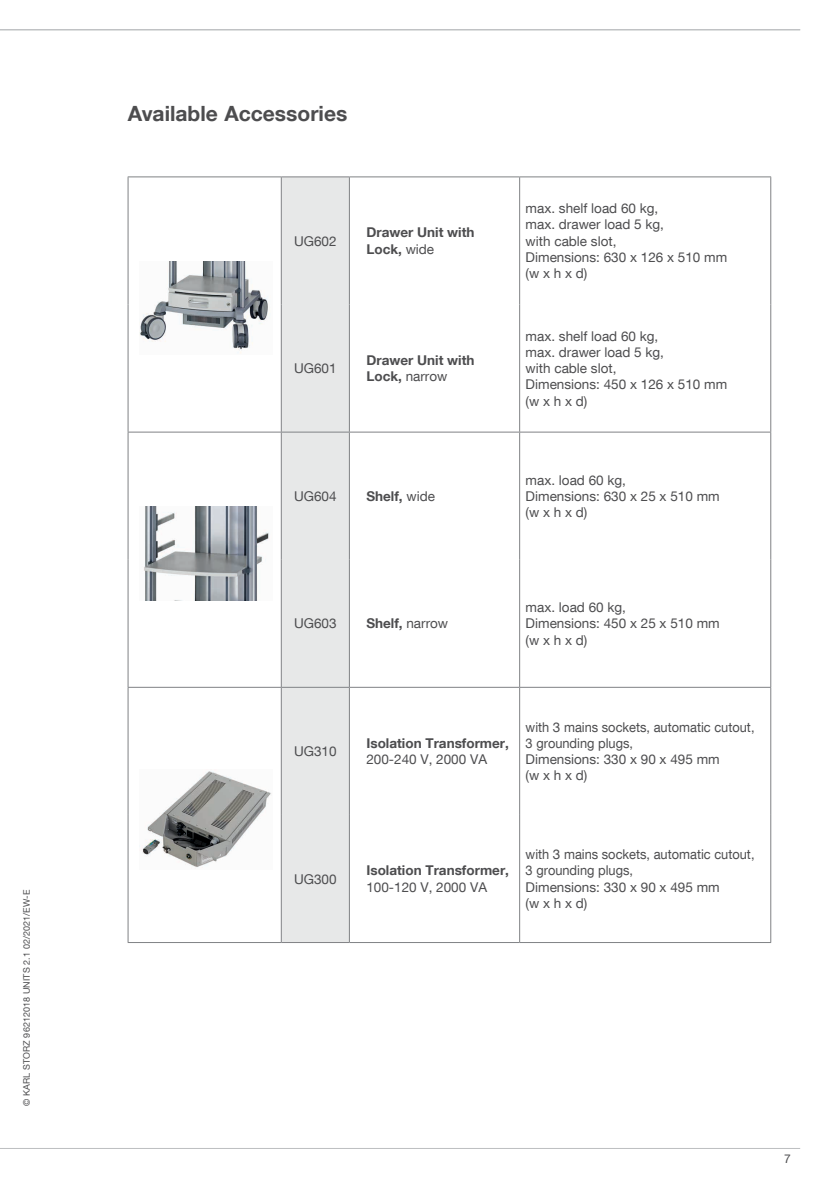
<style>
.page{position:relative;width:830px;height:1191px;background:#fff}
.page>*{position:absolute;margin:0;border:0;box-sizing:border-box;transform-origin:0 0}
.t1{font:700 21px "KS Helvetica Neue";color:#4d4d4f}
.t2{font:13.5px/16.2px "KS Helvetica Neue";color:#4d4d4f}
.t3{font:13.5px/16.2px "KS Helvetica Neue";color:#4d4d4f;scale:.95 1}
.t4{font:700 13.5px/16.2px "KS Helvetica Neue";color:#4d4d4f}
.t5{font:12px "KS Helvetica Neue";color:#4d4d4f}
.t6{font:9px "KS Helvetica Neue";letter-spacing:.01em;color:#4d4d4f}
.s1{font-weight:400}
</style>
<div class="page">
<hr style="left:0;top:1148px;width:799px;height:1px;background:#bcbec0">
<hr style="left:0;top:29px;width:799px;height:1px;background:#bcbec0">
<div style="left:282px;top:177px;width:67px;height:765px;background:#e7e8e8"></div>
<hr style="left:281px;top:177px;width:1px;height:127px;background:#808285">
<hr style="left:349px;top:177px;width:1px;height:127px;background:#808285">
<hr style="left:519px;top:177px;width:1px;height:127px;background:#808285">
<hr style="left:281px;top:304px;width:1px;height:128px;background:#808285">
<hr style="left:349px;top:304px;width:1px;height:128px;background:#808285">
<hr style="left:519px;top:304px;width:1px;height:128px;background:#808285">
<hr style="left:128px;top:432px;width:1px;height:128px;background:#808285">
<hr style="left:281px;top:432px;width:1px;height:128px;background:#808285">
<hr style="left:349px;top:432px;width:1px;height:128px;background:#808285">
<hr style="left:519px;top:432px;width:1px;height:128px;background:#808285">
<hr style="left:770px;top:432px;width:1px;height:128px;background:#808285">
<hr style="left:128px;top:560px;width:1px;height:127px;background:#808285">
<hr style="left:281px;top:560px;width:1px;height:127px;background:#808285">
<hr style="left:349px;top:560px;width:1px;height:127px;background:#808285">
<hr style="left:519px;top:560px;width:1px;height:127px;background:#808285">
<hr style="left:770px;top:560px;width:1px;height:127px;background:#808285">
<hr style="left:128px;top:687px;width:153px;height:1px;background:#808285">
<hr style="left:128px;top:687px;width:1px;height:128px;background:#808285">
<hr style="left:281px;top:687px;width:68px;height:1px;background:#808285">
<hr style="left:281px;top:687px;width:1px;height:128px;background:#808285">
<hr style="left:349px;top:687px;width:170px;height:1px;background:#808285">
<hr style="left:349px;top:687px;width:1px;height:128px;background:#808285">
<hr style="left:519px;top:687px;width:251px;height:1px;background:#808285">
<hr style="left:519px;top:687px;width:1px;height:128px;background:#808285">
<hr style="left:770px;top:687px;width:1px;height:128px;background:#808285">
<hr style="left:128px;top:815px;width:1px;height:127px;background:#808285">
<hr style="left:281px;top:815px;width:1px;height:127px;background:#808285">
<hr style="left:349px;top:815px;width:1px;height:127px;background:#808285">
<hr style="left:519px;top:815px;width:1px;height:127px;background:#808285">
<hr style="left:770px;top:815px;width:1px;height:127px;background:#808285">
<hr style="left:128px;top:942px;width:153px;height:1px;background:#808285">
<hr style="left:281px;top:942px;width:68px;height:1px;background:#808285">
<hr style="left:349px;top:942px;width:170px;height:1px;background:#808285">
<hr style="left:519px;top:942px;width:251px;height:1px;background:#808285">
<hr style="left:128px;top:177px;width:1px;height:127px;background:#808285">
<hr style="left:770px;top:177px;width:1px;height:127px;background:#808285">
<hr style="left:128px;top:304px;width:1px;height:128px;background:#808285">
<hr style="left:770px;top:304px;width:1px;height:128px;background:#808285">
<hr style="left:128px;top:432px;width:153px;height:1px;background:#808285">
<hr style="left:281px;top:432px;width:68px;height:1px;background:#808285">
<hr style="left:349px;top:432px;width:170px;height:1px;background:#808285">
<hr style="left:519px;top:432px;width:251px;height:1px;background:#808285">
<hr style="left:128px;top:176px;width:153px;height:1px;background:#808285">
<hr style="left:281px;top:176px;width:68px;height:1px;background:#808285">
<hr style="left:349px;top:176px;width:170px;height:1px;background:#808285">
<hr style="left:519px;top:176px;width:251px;height:1px;background:#808285">
<img style="left:139px;top:261px;width:131px;height:93px">
<img style="left:144px;top:507px;width:125px;height:93px">
<img style="left:142px;top:771px;width:130px;height:97px">
<p class="t6" style="left:21px;top:1106px;width:218px;rotate:-90deg">© KARL STORZ 96212018 UNITS 2.1 02/2021/EW-E</p>
<h1 class="t1" style="left:128px;top:101px;width:221px">Available Accessories</h1>
<p class="t2" style="left:294px;top:232px;width:44px">UG602</p>
<p class="t4" style="left:366px;top:224px;width:109px">Drawer Unit with<br>Lock, <span class="s1">wide</span></p>
<p class="t2" style="left:294px;top:360px;width:44px">UG601</p>
<p class="t4" style="left:366px;top:352px;width:109px">Drawer Unit with<br>Lock, <span class="s1">narrow</span></p>
<p class="t2" style="left:294px;top:487px;width:44px">UG604</p>
<p class="t4" style="left:366px;top:487px;width:70px">Shelf, <span class="s1">wide</span></p>
<p class="t2" style="left:525px;top:200px;width:203px">max. shelf load 60 kg,<br>max. drawer load 5 kg,<br>with cable slot,<br>Dimensions: 630 x 126 x 510 mm (w x h x d)</p>
<p class="t2" style="left:525px;top:327px;width:203px">max. shelf load 60 kg,<br>max. drawer load 5 kg,<br>with cable slot,<br>Dimensions: 450 x 126 x 510 mm (w x h x d)</p>
<p class="t2" style="left:525px;top:471px;width:195px">max. load 60 kg,<br>Dimensions: 630 x 25 x 510 mm (w x h x d)</p>
<p class="t2" style="left:294px;top:615px;width:44px">UG603</p>
<p class="t4" style="left:366px;top:615px;width:83px">Shelf, <span class="s1">narrow</span></p>
<p class="t2" style="left:525px;top:599px;width:195px">max. load 60 kg,<br>Dimensions: 450 x 25 x 510 mm (w x h x d)</p>
<p class="t2" style="left:294px;top:742px;width:44px">UG310</p>
<p class="t2" style="left:294px;top:870px;width:44px">UG300</p>
<p class="t4" style="left:366px;top:734px;width:144px">Isolation Transformer,</p>
<p class="t2" style="left:366px;top:751px;width:122px">200-240 V, 2000 VA</p>
<p class="t3" style="left:525px;top:718px;width:242px">with 3 mains sockets, automatic cutout,<br>3 grounding plugs,<br>Dimensions: 330 x 90 x 495 mm<br>(w x h x d)</p>
<p class="t4" style="left:366px;top:862px;width:144px">Isolation Transformer,</p>
<p class="t2" style="left:366px;top:878px;width:122px">100-120 V, 2000 VA</p>
<p class="t3" style="left:525px;top:846px;width:242px">with 3 mains sockets, automatic cutout,<br>3 grounding plugs,<br>Dimensions: 330 x 90 x 495 mm<br>(w x h x d)</p>
<p class="t5" style="left:783px;top:1151px;width:8px">7</p>
</div>
